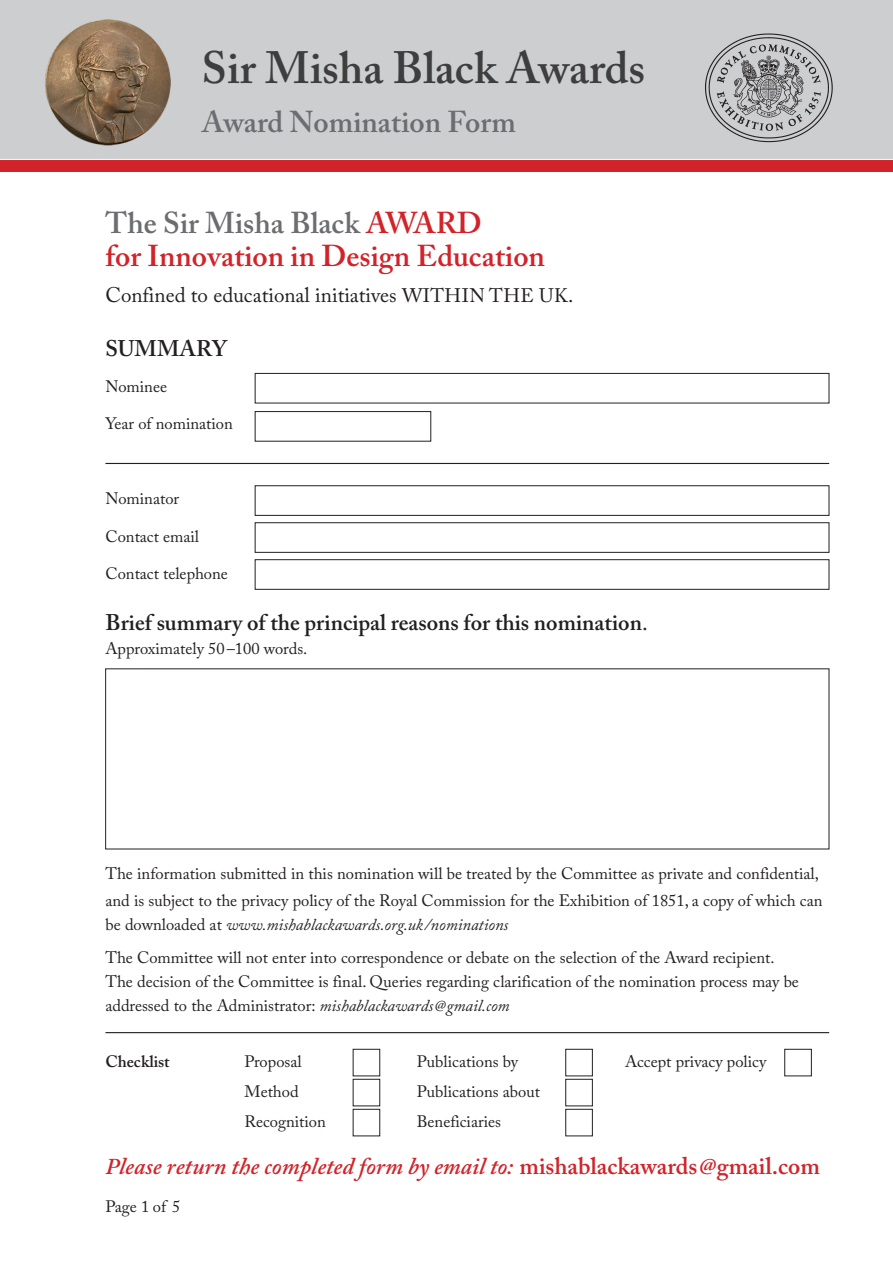
<style>
.page{position:relative;width:893px;height:1263px;background:#fff}
.page>*{position:absolute;margin:0;border:0;box-sizing:border-box;transform-origin:0 0}
.t1{font:600 45px "Adobe Caslon Pro";color:#3e3e3f}
.t2{font:600 30px/33px "Adobe Caslon Pro";color:#d1232a}
.t3{font:600 30px "Adobe Caslon Pro";color:#6c6d70}
.t4{font:italic 600 24px "Adobe Caslon Pro";color:#d1232a}
.t5{font:600 22.5px "Adobe Caslon Pro";color:#231f20}
.t6{font:21px "Adobe Caslon Pro";color:#231f20}
.t7{font:16.5px/24px "Adobe Caslon Pro";color:#231f20}
.t8{font:italic 16.5px "Adobe Caslon Pro";color:#231f20}
.t9{font:600 16.5px "Adobe Caslon Pro";color:#231f20}
.s1{color:#6c6d70}
.s2{font-size:19.5px}
.s3{font-weight:400}
.s4{font-style:normal}
.s5{font-style:italic}
.s6{font-style:italic;font-size:15px}
.s7{font-size:22.5px}
.s8{font-style:normal;font-size:21px}
</style>
<div class="page">
<div style="left:0;top:159px;width:893px;height:13px;background:#d1232a"></div>
<div style="left:0;top:0;width:893px;height:159px;background:#cdced0"></div>
<hr style="left:0;top:159px;width:893px;height:1px;background:#fff">
<img style="left:45px;top:19px;width:126px;height:127px">
<img style="left:705px;top:33px;width:128px;height:110px">
<div style="left:255px;top:373px;width:574px;height:30px;border:1px solid #231f20"></div>
<div style="left:255px;top:411px;width:176px;height:30px;border:1px solid #231f20"></div>
<div style="left:255px;top:486px;width:574px;height:30px;border:1px solid #231f20"></div>
<div style="left:255px;top:522px;width:574px;height:30px;border:1px solid #231f20"></div>
<div style="left:255px;top:559px;width:574px;height:30px;border:1px solid #231f20"></div>
<hr style="left:105px;top:463px;width:724px;height:1px;background:#231f20">
<hr style="left:105px;top:1032px;width:724px;height:1px;background:#231f20">
<div style="left:353px;top:1049px;width:27px;height:27px;border:1px solid #231f20"></div>
<div style="left:566px;top:1049px;width:27px;height:27px;border:1px solid #231f20"></div>
<div style="left:784px;top:1049px;width:27px;height:27px;border:1px solid #231f20"></div>
<div style="left:353px;top:1079px;width:27px;height:27px;border:1px solid #231f20"></div>
<div style="left:566px;top:1079px;width:27px;height:27px;border:1px solid #231f20"></div>
<div style="left:353px;top:1109px;width:27px;height:27px;border:1px solid #231f20"></div>
<div style="left:566px;top:1109px;width:27px;height:27px;border:1px solid #231f20"></div>
<h1 class="t1" style="left:202px;top:41px;width:445px">Sir Misha Black Awards</h1>
<h2 class="t3" style="left:202px;top:104px;width:315px">Award Nomination Form</h2>
<p class="t2" style="left:105px;top:206px;width:441px"><span class="s1">The Sir Misha Black</span> AWARD<br>for Innovation in Design Education</p>
<p class="t6" style="left:105px;top:282px;width:469px">Confined to educational initiatives <span class="s2">WITHIN THE UK</span>.</p>
<p class="t5" style="left:105px;top:335px;width:123px">SUMMARY</p>
<p class="t7" style="left:105px;top:374px;width:63px">Nominee</p>
<p class="t7" style="left:105px;top:411px;width:129px">Year of nomination</p>
<p class="t7" style="left:105px;top:486px;width:75px">Nominator</p>
<p class="t7" style="left:105px;top:524px;width:95px">Contact email</p>
<p class="t7" style="left:105px;top:562px;width:124px">Contact telephone</p>
<p class="t5" style="left:105px;top:609px;width:544px">Brief summary of the principal reasons for this nomination<span class="s3">.</span></p>
<p class="t7" style="left:105px;top:636px;width:203px">Approximately 50–100 words.</p>
<p class="t7" style="left:105px;top:860px;width:719px;line-height:27px">The information submitted in this nomination will be treated by the Committee as private and confidential, and is subject to the privacy policy of the Royal Commission for the Exhibition of 1851, a copy of which can</p>
<p class="t8" style="left:105px;top:915px;width:404px"><span class="s4">be downloaded at</span> www.mishablackawards.org.uk /nominations</p>
<p class="t7" style="left:105px;top:945px;width:695px">The Committee will not enter into correspondence or debate on the selection of the Award recipient.<br>The decision of the Committee is final. Queries regarding clarification of the nomination process may be addressed to the Administrator: <span class="s5">mishablackawards</span><span class="s6">@</span><span class="s5">gmail.com</span></p>
<p class="t9" style="left:105px;top:1052px;width:66px">Checklist</p>
<p class="t7" style="left:244px;top:1049px;width:59px">Proposal</p>
<p class="t7" style="left:625px;top:1049px;width:143px">Accept privacy policy</p>
<p class="t7" style="left:244px;top:1079px;width:56px">Method</p>
<p class="t7" style="left:244px;top:1109px;width:83px">Recognition</p>
<p class="t7" style="left:417px;top:1049px;width:103px">Publications by</p>
<p class="t7" style="left:417px;top:1079px;width:125px">Publications about</p>
<p class="t7" style="left:417px;top:1109px;width:86px">Beneficiaries</p>
<p class="t4" style="left:105px;top:1151px;width:716px"><span class="s7">P</span>lease return the completed form by email to: <span class="s4">mishablackawards</span><span class="s8">@</span><span class="s4">gmail.com</span></p>
<p class="t7" style="left:105px;top:1194px;width:76px">Page 1 of 5</p>
</div>
